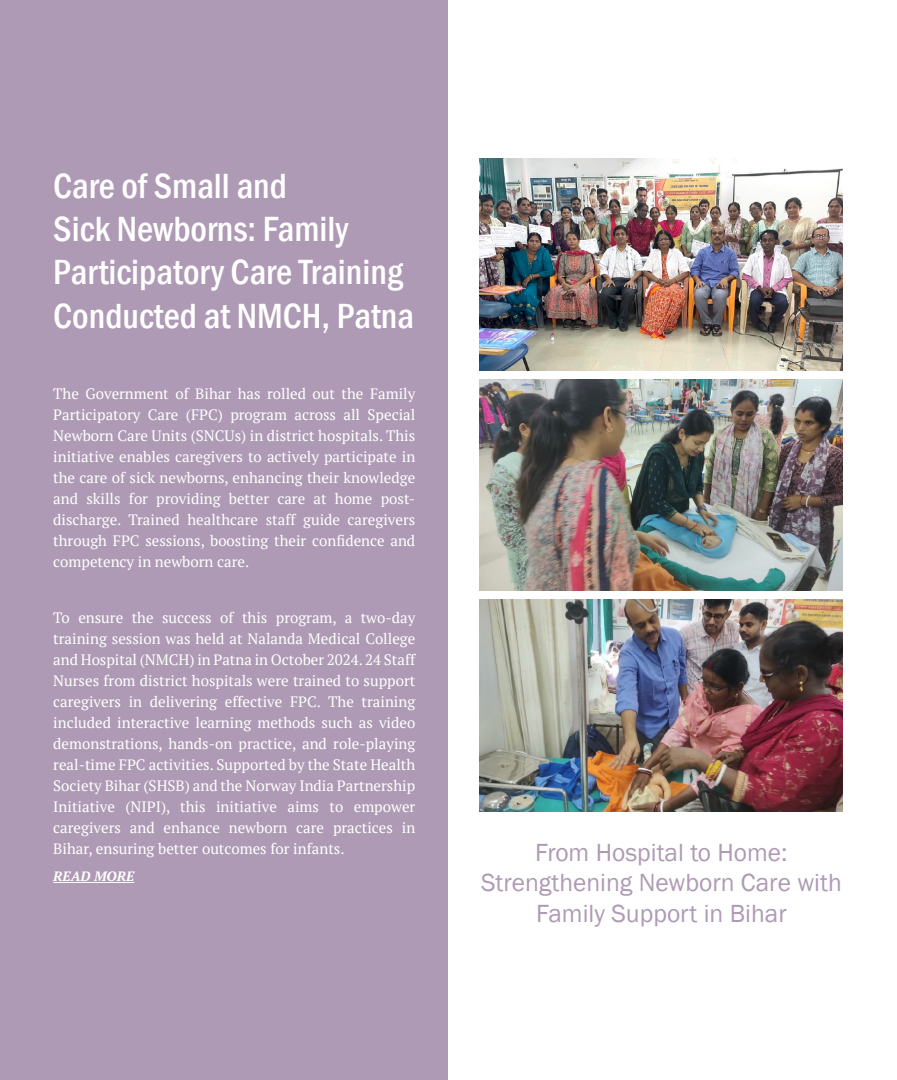
<style>
.page{position:relative;width:897px;height:1080px;background:#fff}
.page>*{position:absolute;margin:0;border:0;box-sizing:border-box;transform-origin:0 0}
.t1{font:500 condensed 36px/43.2px "Franklin Gothic";color:#fff}
.t2{font:25.5px/30.6px "Franklin Gothic";color:#ae9ab4;text-align:center}
.t3{font:15px/21px "PT Serif";color:#fff;text-align:justify}
.t4{font:italic 700 13.5px "PT Serif";color:#fff}
</style>
<div class="page">
<img style="left:480px;top:379px;width:362px;height:212px">
<img style="left:480px;top:159px;width:362px;height:211px">
<img style="left:480px;top:600px;width:362px;height:211px">
<div style="left:0;top:0;width:447px;height:1080px;background:#ae9ab4"></div>
<hr style="left:53px;top:882px;width:81px;height:1px;background:#fff">
<h1 class="t1" style="left:53px;top:164px;width:362px">Care of Small and<br>Sick Newborns: Family<br>Participatory Care Training<br>Conducted at NMCH, Patna</h1>
<p class="t3" style="left:53px;top:383px;width:363px">The Government of Bihar has rolled out the Family Participatory Care (FPC) program across all Special Newborn Care Units (SNCUs) in district hospitals. This initiative enables caregivers to actively participate in the care of sick newborns, enhancing their knowledge and skills for providing better care at home post&shy;discharge. Trained healthcare staff guide caregivers through FPC sessions, boosting their confidence and competency in newborn care.</p>
<p class="t3" style="left:53px;top:607px;width:363px">To ensure the success of this program, a two-day training session was held at Nalanda Medical College and Hospital (NMCH) in Patna in October 2024. 24 Staff Nurses from district hospitals were trained to support caregivers in delivering effective FPC. The training included interactive learning methods such as video demonstrations, hands-on practice, and role-playing real-time FPC activities. Supported by the State Health Society Bihar (SHSB) and the Norway India Partnership Initiative (NIPI), this initiative aims to empower caregivers and enhance newborn care practices in Bihar, ensuring better outcomes for infants.</p>
<p class="t4" style="left:53px;top:868px;width:82px">READ MORE</p>
<h2 class="t2" style="left:481px;top:838px;width:362px">From Hospital to Home:<br>Strengthening Newborn Care with<br>Family Support in Bihar</h2>
</div>
